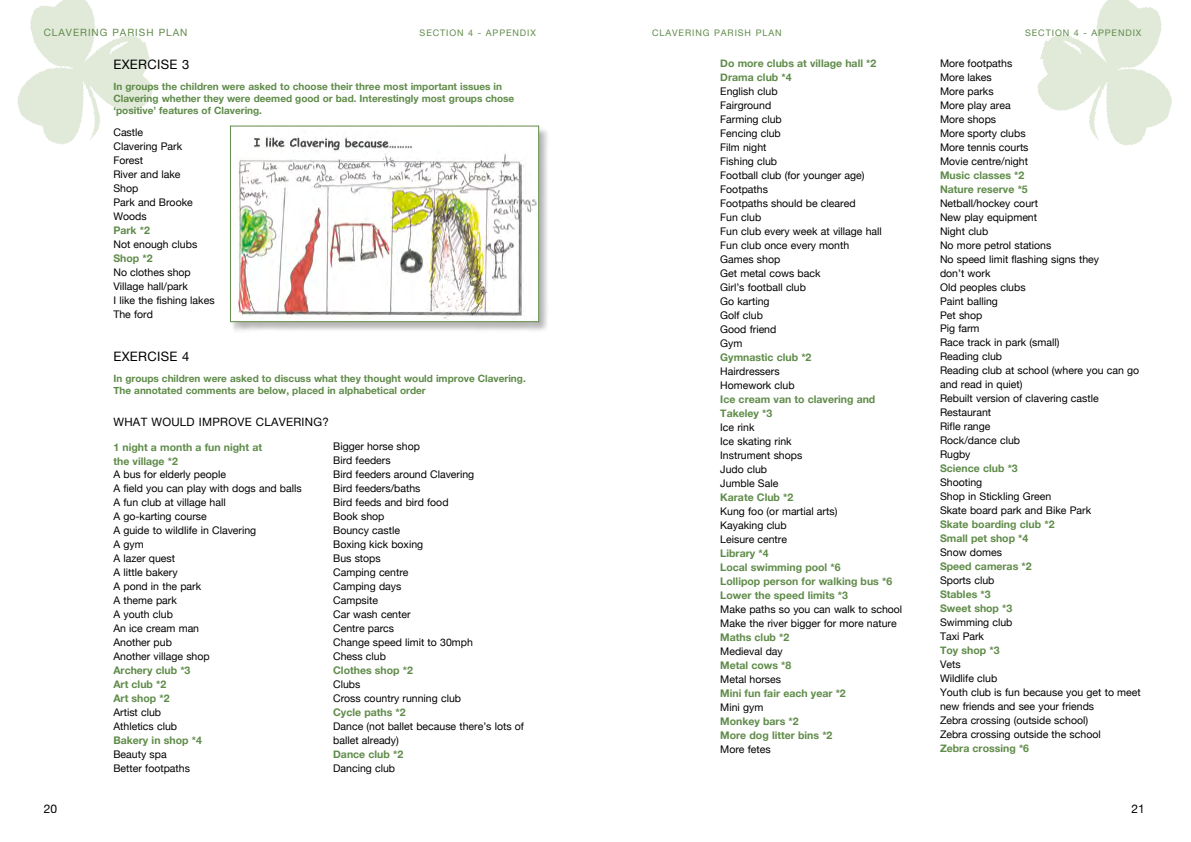
<style>
.page{position:relative;width:1191px;height:842px;background:#fff}
.page>*{position:absolute;margin:0;border:0;box-sizing:border-box;transform-origin:0 0}
.t1{font:13px "Helvetica Neue";letter-spacing:.025em;color:#000}
.t2{font:12px "Helvetica Neue";color:#000}
.t3{font:11.5px "Helvetica Neue";letter-spacing:.025em;color:#000}
.t4{font:10.5px/14px "Helvetica Neue";color:#000}
.t5{font:700 10.5px/14px "Helvetica Neue";color:#5f8b49}
.t6{font:700 10px/12px "Helvetica Neue";color:#5f8b49}
.t7{font:10px "Helvetica Neue";letter-spacing:.1em;color:#5f8b49}
.t8{font:9px "Helvetica Neue";letter-spacing:.1em;color:#5f8b49}
</style>
<div class="page">
<img style="left:1037px;top:1px;width:135px;height:145px">
<img style="left:17px;top:1px;width:136px;height:144px">
<div style="left:231px;top:126px;width:319px;height:206px;background:#000;opacity:.3"></div>
<img style="left:232px;top:128px;width:305px;height:192px">
<div style="left:230px;top:126px;width:309px;height:196px;border:1px solid #5f8b49"></div>
<p class="t7" style="left:44px;top:26px;width:145px">CLAVERING PARISH PLAN</p>
<p class="t8" style="left:419px;top:27px;width:118px">SECTION 4 - APPENDIX</p>
<p class="t8" style="left:652px;top:27px;width:131px">CLAVERING PARISH PLAN</p>
<p class="t8" style="left:1025px;top:27px;width:118px">SECTION 4 - APPENDIX</p>
<p class="t5" style="left:720px;top:56px;width:158px">Do more clubs at village hall *2<br>Drama club *4</p>
<p class="t4" style="left:720px;top:84px;width:163px">English club<br>Fairground<br>Farming club<br>Fencing club<br>Film night<br>Fishing club<br>Football club (for younger age)<br>Footpaths<br>Footpaths should be cleared<br>Fun club<br>Fun club every week at village hall<br>Fun club once every month<br>Games shop<br>Get metal cows back<br>Girl’s football club<br>Go karting<br>Golf club<br>Good friend<br>Gym</p>
<p class="t5" style="left:720px;top:350px;width:93px">Gymnastic club *2</p>
<p class="t4" style="left:720px;top:364px;width:76px">Hairdressers<br>Homework club</p>
<p class="t5" style="left:720px;top:392px;width:157px">Ice cream van to clavering and<br>Takeley *3</p>
<p class="t4" style="left:720px;top:420px;width:83px">Ice rink<br>Ice skating rink<br>Instrument shops<br>Judo club<br>Jumble Sale</p>
<p class="t5" style="left:720px;top:490px;width:75px">Karate Club *2</p>
<p class="t4" style="left:720px;top:504px;width:119px">Kung foo (or martial arts)<br>Kayaking club<br>Leisure centre</p>
<p class="t5" style="left:720px;top:546px;width:173px">Library *4<br>Local swimming pool *6<br>Lollipop person for walking bus *6<br>Lower the speed limits *3</p>
<p class="t4" style="left:720px;top:602px;width:183px">Make paths so you can walk to school<br>Make the river bigger for more nature</p>
<p class="t5" style="left:720px;top:630px;width:71px">Maths club *2</p>
<p class="t4" style="left:720px;top:644px;width:64px">Medieval day</p>
<p class="t5" style="left:720px;top:658px;width:73px">Metal cows *8</p>
<p class="t4" style="left:720px;top:672px;width:62px">Metal horses</p>
<p class="t5" style="left:720px;top:686px;width:127px">Mini fun fair each year *2</p>
<p class="t4" style="left:720px;top:700px;width:45px">Mini gym</p>
<p class="t5" style="left:720px;top:714px;width:114px">Monkey bars *2<br>More dog litter bins *2</p>
<p class="t4" style="left:720px;top:742px;width:52px">More fetes</p>
<p class="t4" style="left:940px;top:56px;width:90px">More footpaths<br>More lakes<br>More parks<br>More play area<br>More shops<br>More sporty clubs<br>More tennis courts<br>Movie centre/night</p>
<p class="t5" style="left:940px;top:168px;width:89px">Music classes *2<br>Nature reserve *5</p>
<p class="t4" style="left:940px;top:196px;width:201px">Netball/hockey court<br>New play equipment<br>Night club<br>No more petrol stations<br>No speed limit flashing signs they<br>don’t work<br>Old peoples clubs<br>Paint balling<br>Pet shop<br>Pig farm<br>Race track in park (small)<br>Reading club<br>Reading club at school (where you can go and read in quiet)<br>Rebuilt version of clavering castle<br>Restaurant<br>Rifle range<br>Rock/dance club<br>Rugby</p>
<p class="t5" style="left:940px;top:461px;width:79px">Science club *3</p>
<p class="t4" style="left:940px;top:476px;width:153px">Shooting<br>Shop in Stickling Green<br>Skate board park and Bike Park</p>
<p class="t5" style="left:940px;top:517px;width:116px">Skate boarding club *2<br>Small pet shop *4</p>
<p class="t4" style="left:940px;top:546px;width:63px">Snow domes</p>
<p class="t5" style="left:940px;top:559px;width:93px">Speed cameras *2</p>
<p class="t4" style="left:940px;top:574px;width:56px">Sports club</p>
<p class="t5" style="left:940px;top:587px;width:74px">Stables *3<br>Sweet shop *3</p>
<p class="t4" style="left:940px;top:616px;width:74px">Swimming club<br>Taxi Park</p>
<p class="t5" style="left:940px;top:643px;width:61px">Toy shop *3</p>
<p class="t4" style="left:940px;top:657px;width:202px">Vets<br>Wildlife club<br>Youth club is fun because you get to meet new friends and see your friends<br>Zebra crossing (outside school)<br>Zebra crossing outside the school</p>
<p class="t5" style="left:940px;top:741px;width:91px">Zebra crossing *6</p>
<p class="t1" style="left:113px;top:57px;width:77px">EXERCISE 3</p>
<p class="t6" style="left:113px;top:80px;width:402px">In groups the children were asked to choose their three most important issues in<br>Clavering whether they were deemed good or bad. Interestingly most groups chose ‘positive’ features of Clavering.</p>
<p class="t4" style="left:113px;top:125px;width:81px">Castle<br>Clavering Park<br>Forest<br>River and lake<br>Shop<br>Park and Brooke<br>Woods</p>
<p class="t5" style="left:113px;top:223px;width:38px">Park *2</p>
<p class="t4" style="left:113px;top:237px;width:85px">Not enough clubs</p>
<p class="t5" style="left:113px;top:251px;width:41px">Shop *2</p>
<p class="t4" style="left:113px;top:265px;width:103px">No clothes shop<br>Village hall/park<br>I like the fishing lakes<br>The ford</p>
<p class="t1" style="left:113px;top:349px;width:77px">EXERCISE 4</p>
<p class="t6" style="left:113px;top:372px;width:414px">In groups children were asked to discuss what they thought would improve Clavering.<br>The annotated comments are below, placed in alphabetical order</p>
<p class="t3" style="left:113px;top:415px;width:217px">WHAT WOULD IMPROVE CLAVERING?</p>
<p class="t5" style="left:113px;top:439px;width:150px">1 night a month a fun night at the village *2</p>
<p class="t4" style="left:113px;top:468px;width:190px">A bus for elderly people<br>A field you can play with dogs and balls<br>A fun club at village hall<br>A go-karting course<br>A guide to wildlife in Clavering<br>A gym<br>A lazer quest<br>A little bakery<br>A pond in the park<br>A theme park<br>A youth club<br>An ice cream man<br>Another pub<br>Another village shop</p>
<p class="t5" style="left:113px;top:663px;width:79px">Archery club *3<br>Art club *2<br>Art shop *2</p>
<p class="t4" style="left:113px;top:705px;width:65px">Artist club<br>Athletics club</p>
<p class="t5" style="left:113px;top:733px;width:90px">Bakery in shop *4</p>
<p class="t4" style="left:113px;top:747px;width:78px">Beauty spa<br>Better footpaths</p>
<p class="t4" style="left:333px;top:439px;width:143px">Bigger horse shop<br>Bird feeders<br>Bird feeders around Clavering<br>Bird feeders/baths<br>Bird feeds and bird food<br>Book shop<br>Bouncy castle<br>Boxing kick boxing<br>Bus stops<br>Camping centre<br>Camping days<br>Campsite<br>Car wash center<br>Centre parcs<br>Change speed limit to 30mph<br>Chess club</p>
<p class="t5" style="left:333px;top:663px;width:81px">Clothes shop *2</p>
<p class="t4" style="left:333px;top:677px;width:129px">Clubs<br>Cross country running club</p>
<p class="t5" style="left:333px;top:705px;width:74px">Cycle paths *2</p>
<p class="t4" style="left:333px;top:719px;width:192px">Dance (not ballet because there’s lots of ballet already)</p>
<p class="t5" style="left:333px;top:747px;width:72px">Dance club *2</p>
<p class="t4" style="left:333px;top:761px;width:63px">Dancing club</p>
<p class="t2" style="left:44px;top:801px;width:15px">20</p>
<p class="t2" style="left:1131px;top:801px;width:15px">21</p>
</div>
